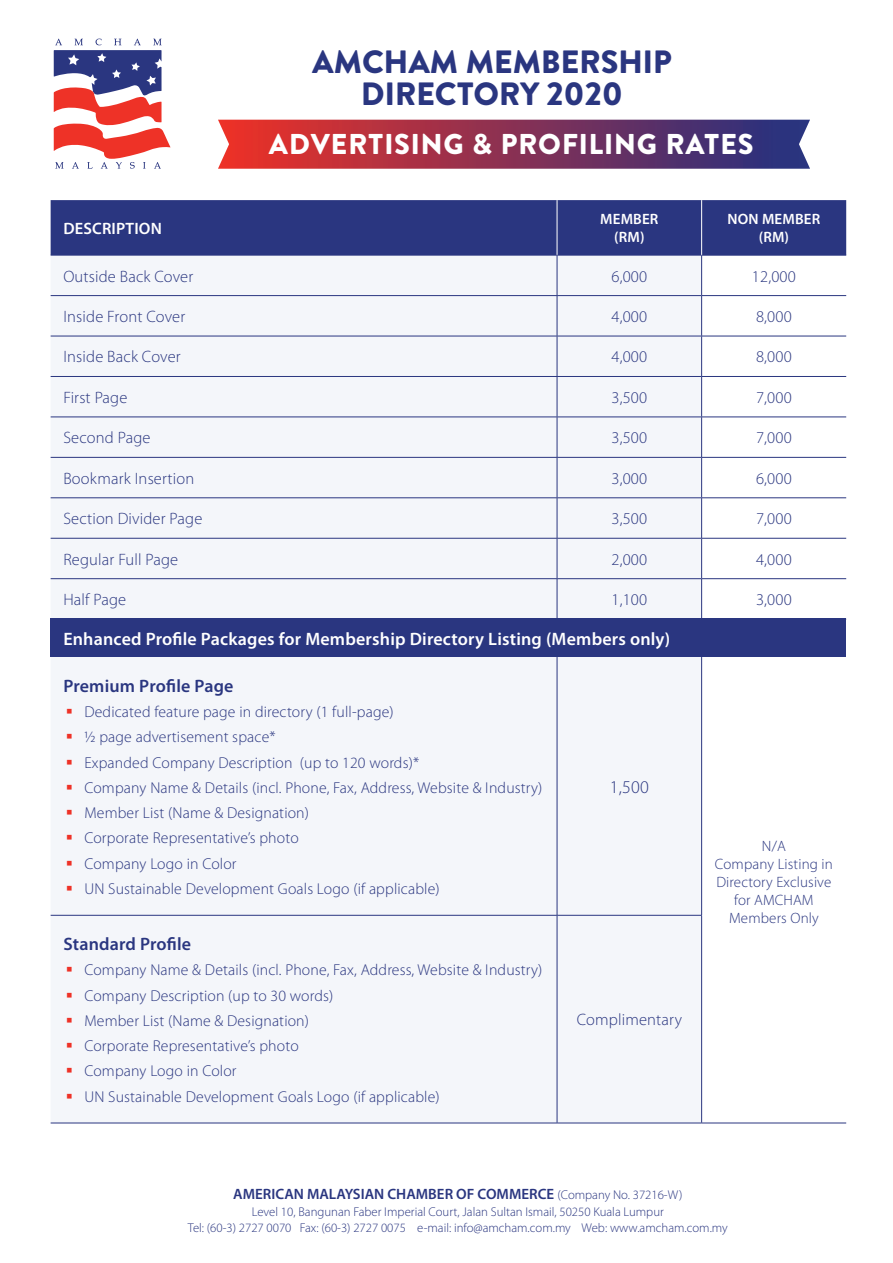
<style>
.page{position:relative;width:893px;height:1263px;background:#fff}
.page>*{position:absolute;margin:0;border:0;box-sizing:border-box;transform-origin:0 0}
.t1{font:900 32.25px/32.1px "Brandon Text W01";color:#2a3680;text-align:center}
.t2{font:900 28.65px "Brandon Text W01";letter-spacing:.03em;color:#fff}
.t3{font:600 18px "Myriad Pro";letter-spacing:.01em;color:#fff}
.t4{font:600 18px "Myriad Pro";letter-spacing:.01em;color:#2a3680}
.t5{font:300 18px "Myriad Pro";color:#2a3680}
.t6{font:300 16.5px "Myriad Pro";letter-spacing:.01em;color:#2a3680}
.t7{font:600 16.5px "Myriad Pro";letter-spacing:.01em;color:#fff}
.t8{font:300 15.75px "Myriad Pro";letter-spacing:.01em;color:#2a3680}
.t9{font:300 15px/18px "Myriad Pro";letter-spacing:.01em;color:#2a3680;text-align:center}
.t10{font:600 15px "Myriad Pro";color:#2a3680}
.t11{font:600 15px/18px "Myriad Pro";letter-spacing:.01em;color:#fff;text-align:center}
.t12{font:300 12.75px/16.5px "Myriad Pro";color:#2a3680;text-align:center}
.s1{color:#ee3227}
.s2{font-weight:300;font-size:12.75px}
</style>
<div class="page">
<div style="left:51px;top:200px;width:795px;height:55px;background:#2a3680"></div>
<div style="left:51px;top:256px;width:650px;height:363px;background:#f4f6fa"></div>
<hr style="left:51px;top:255px;width:506px;height:1px;background:#2a3680">
<hr style="left:557px;top:255px;width:145px;height:1px;background:#2a3680">
<hr style="left:557px;top:255px;width:1px;height:40px;background:#2a3680">
<hr style="left:702px;top:255px;width:144px;height:1px;background:#2a3680">
<hr style="left:701px;top:255px;width:1px;height:40px;background:#2a3680">
<hr style="left:51px;top:295px;width:506px;height:1px;background:#2a3680">
<hr style="left:557px;top:295px;width:145px;height:1px;background:#2a3680">
<hr style="left:557px;top:296px;width:1px;height:40px;background:#2a3680">
<hr style="left:702px;top:295px;width:144px;height:1px;background:#2a3680">
<hr style="left:701px;top:296px;width:1px;height:40px;background:#2a3680">
<hr style="left:51px;top:336px;width:506px;height:1px;background:#2a3680">
<hr style="left:557px;top:336px;width:145px;height:1px;background:#2a3680">
<hr style="left:557px;top:336px;width:1px;height:40px;background:#2a3680">
<hr style="left:702px;top:336px;width:144px;height:1px;background:#2a3680">
<hr style="left:701px;top:336px;width:1px;height:40px;background:#2a3680">
<hr style="left:51px;top:376px;width:506px;height:1px;background:#2a3680">
<hr style="left:557px;top:376px;width:145px;height:1px;background:#2a3680">
<hr style="left:557px;top:377px;width:1px;height:40px;background:#2a3680">
<hr style="left:702px;top:376px;width:144px;height:1px;background:#2a3680">
<hr style="left:701px;top:377px;width:1px;height:40px;background:#2a3680">
<hr style="left:51px;top:417px;width:506px;height:1px;background:#2a3680">
<hr style="left:557px;top:417px;width:145px;height:1px;background:#2a3680">
<hr style="left:557px;top:417px;width:1px;height:40px;background:#2a3680">
<hr style="left:702px;top:417px;width:144px;height:1px;background:#2a3680">
<hr style="left:701px;top:417px;width:1px;height:40px;background:#2a3680">
<hr style="left:51px;top:457px;width:506px;height:1px;background:#2a3680">
<hr style="left:557px;top:457px;width:145px;height:1px;background:#2a3680">
<hr style="left:557px;top:458px;width:1px;height:39px;background:#2a3680">
<hr style="left:702px;top:457px;width:144px;height:1px;background:#2a3680">
<hr style="left:701px;top:458px;width:1px;height:39px;background:#2a3680">
<hr style="left:51px;top:497px;width:506px;height:1px;background:#2a3680">
<hr style="left:557px;top:497px;width:145px;height:1px;background:#2a3680">
<hr style="left:557px;top:498px;width:1px;height:40px;background:#2a3680">
<hr style="left:702px;top:497px;width:144px;height:1px;background:#2a3680">
<hr style="left:701px;top:498px;width:1px;height:40px;background:#2a3680">
<hr style="left:51px;top:538px;width:506px;height:1px;background:#2a3680">
<hr style="left:557px;top:538px;width:145px;height:1px;background:#2a3680">
<hr style="left:557px;top:538px;width:1px;height:40px;background:#2a3680">
<hr style="left:702px;top:538px;width:144px;height:1px;background:#2a3680">
<hr style="left:701px;top:538px;width:1px;height:40px;background:#2a3680">
<hr style="left:51px;top:578px;width:506px;height:1px;background:#2a3680">
<hr style="left:557px;top:578px;width:145px;height:1px;background:#2a3680">
<hr style="left:557px;top:579px;width:1px;height:40px;background:#2a3680">
<hr style="left:702px;top:578px;width:144px;height:1px;background:#2a3680">
<hr style="left:701px;top:579px;width:1px;height:40px;background:#2a3680">
<hr style="left:557px;top:200px;width:1px;height:55px;background:#fff">
<hr style="left:701px;top:200px;width:1px;height:55px;background:#fff">
<div style="left:51px;top:619px;width:795px;height:38px;background:#2a3680"></div>
<div style="left:51px;top:657px;width:650px;height:466px;background:#f4f6fa"></div>
<hr style="left:557px;top:657px;width:1px;height:258px;background:#2a3680">
<hr style="left:701px;top:657px;width:1px;height:258px;background:#2a3680">
<hr style="left:51px;top:915px;width:506px;height:1px;background:#2a3680">
<hr style="left:557px;top:915px;width:145px;height:1px;background:#2a3680">
<hr style="left:557px;top:915px;width:1px;height:208px;background:#2a3680">
<hr style="left:701px;top:915px;width:1px;height:208px;background:#2a3680">
<hr style="left:51px;top:1123px;width:506px;height:1px;background:#2a3680">
<hr style="left:557px;top:1123px;width:145px;height:1px;background:#2a3680">
<hr style="left:702px;top:1123px;width:144px;height:1px;background:#2a3680">
<svg style="left:218px;top:120px;width:592px;height:49px;background:#8b3557"></svg>
<svg style="left:54px;top:39px;width:117px;height:130px"></svg>
<h1 class="t1" style="left:312px;top:46px;width:361px">AMCHAM MEMBERSHIP<br>DIRECTORY 2020</h1>
<h2 class="t2" style="left:269px;top:126px;width:486px">ADVERTISING &amp; PROFILING RATES</h2>
<p class="t7" style="left:63px;top:218px;width:100px">DESCRIPTION</p>
<p class="t11" style="left:600px;top:210px;width:60px">MEMBER (RM)</p>
<p class="t11" style="left:727px;top:210px;width:94px">NON MEMBER (RM)</p>
<p class="t6" style="left:63px;top:266px;width:131px">Outside Back Cover</p>
<p class="t6" style="left:611px;top:266px;width:37px">6,000</p>
<p class="t6" style="left:752px;top:266px;width:45px">12,000</p>
<p class="t6" style="left:63px;top:307px;width:123px">Inside Front Cover</p>
<p class="t6" style="left:611px;top:307px;width:37px">4,000</p>
<p class="t6" style="left:756px;top:307px;width:37px">8,000</p>
<p class="t6" style="left:63px;top:347px;width:119px">Inside Back Cover</p>
<p class="t6" style="left:611px;top:347px;width:37px">4,000</p>
<p class="t6" style="left:756px;top:347px;width:37px">8,000</p>
<p class="t6" style="left:63px;top:387px;width:66px">First Page</p>
<p class="t6" style="left:611px;top:387px;width:37px">3,500</p>
<p class="t6" style="left:756px;top:387px;width:37px">7,000</p>
<p class="t6" style="left:63px;top:428px;width:89px">Second Page</p>
<p class="t6" style="left:611px;top:428px;width:37px">3,500</p>
<p class="t6" style="left:756px;top:428px;width:37px">7,000</p>
<p class="t6" style="left:63px;top:468px;width:132px">Bookmark Insertion</p>
<p class="t6" style="left:611px;top:468px;width:37px">3,000</p>
<p class="t6" style="left:756px;top:468px;width:37px">6,000</p>
<p class="t6" style="left:63px;top:509px;width:140px">Section Divider Page</p>
<p class="t6" style="left:611px;top:509px;width:37px">3,500</p>
<p class="t6" style="left:756px;top:509px;width:37px">7,000</p>
<p class="t6" style="left:63px;top:549px;width:116px">Regular Full Page</p>
<p class="t6" style="left:611px;top:549px;width:37px">2,000</p>
<p class="t6" style="left:756px;top:549px;width:37px">4,000</p>
<p class="t6" style="left:63px;top:590px;width:64px">Half Page</p>
<p class="t6" style="left:611px;top:590px;width:37px">1,100</p>
<p class="t6" style="left:756px;top:590px;width:37px">3,000</p>
<p class="t3" style="left:63px;top:627px;width:608px">Enhanced Profile Packages for Membership Directory Listing (Members only)</p>
<p class="t4" style="left:63px;top:674px;width:172px">Premium Profile Page</p>
<p class="t8" style="left:66px;top:702px;width:329px"><span class="s1">▪</span> Dedicated feature page in directory (1 full-page)</p>
<p class="t8" style="left:66px;top:728px;width:211px"><span class="s1">▪</span> ½ page advertisement space*</p>
<p class="t8" style="left:66px;top:753px;width:355px"><span class="s1">▪</span> Expanded Company Description (up to 120 words)*</p>
<p class="t8" style="left:66px;top:778px;width:478px"><span class="s1">▪</span> Company Name &amp; Details (incl. Phone, Fax, Address, Website &amp; Industry)</p>
<p class="t8" style="left:66px;top:803px;width:245px"><span class="s1">▪</span> Member List (Name &amp; Designation)</p>
<p class="t8" style="left:66px;top:829px;width:234px"><span class="s1">▪</span> Corporate Representative’s photo</p>
<p class="t8" style="left:66px;top:854px;width:172px"><span class="s1">▪</span> Company Logo in Color</p>
<p class="t8" style="left:66px;top:879px;width:375px"><span class="s1">▪</span> UN Sustainable Development Goals Logo (if applicable)</p>
<p class="t5" style="left:610px;top:776px;width:40px">1,500</p>
<p class="t9" style="left:715px;top:836px;width:120px">N/A<br>Company Listing in<br>Directory Exclusive for AMCHAM<br>Members Only</p>
<p class="t4" style="left:63px;top:932px;width:129px">Standard Profile</p>
<p class="t8" style="left:66px;top:960px;width:478px"><span class="s1">▪</span> Company Name &amp; Details (incl. Phone, Fax, Address, Website &amp; Industry)</p>
<p class="t8" style="left:66px;top:986px;width:269px"><span class="s1">▪</span> Company Description (up to 30 words)</p>
<p class="t8" style="left:66px;top:1011px;width:245px"><span class="s1">▪</span> Member List (Name &amp; Designation)</p>
<p class="t8" style="left:66px;top:1036px;width:234px"><span class="s1">▪</span> Corporate Representative’s photo</p>
<p class="t8" style="left:66px;top:1062px;width:172px"><span class="s1">▪</span> Company Logo in Color</p>
<p class="t8" style="left:66px;top:1087px;width:375px"><span class="s1">▪</span> UN Sustainable Development Goals Logo (if applicable)</p>
<p class="t6" style="left:577px;top:1010px;width:107px">Complimentary</p>
<p class="t10" style="left:233px;top:1185px;width:451px">AMERICAN MALAYSIAN CHAMBER OF COMMERCE <span class="s2">(Company No. 37216-W)</span></p>
<p class="t12" style="left:188px;top:1203px;width:541px">Level 10, Bangunan Faber Imperial Court, Jalan Sultan Ismail, 50250 Kuala Lumpur<br>Tel: (60-3) 2727 0070 Fax: (60-3) 2727 0075 e-mail: info@amcham.com.my Web: www.amcham.com.my</p>
</div>
